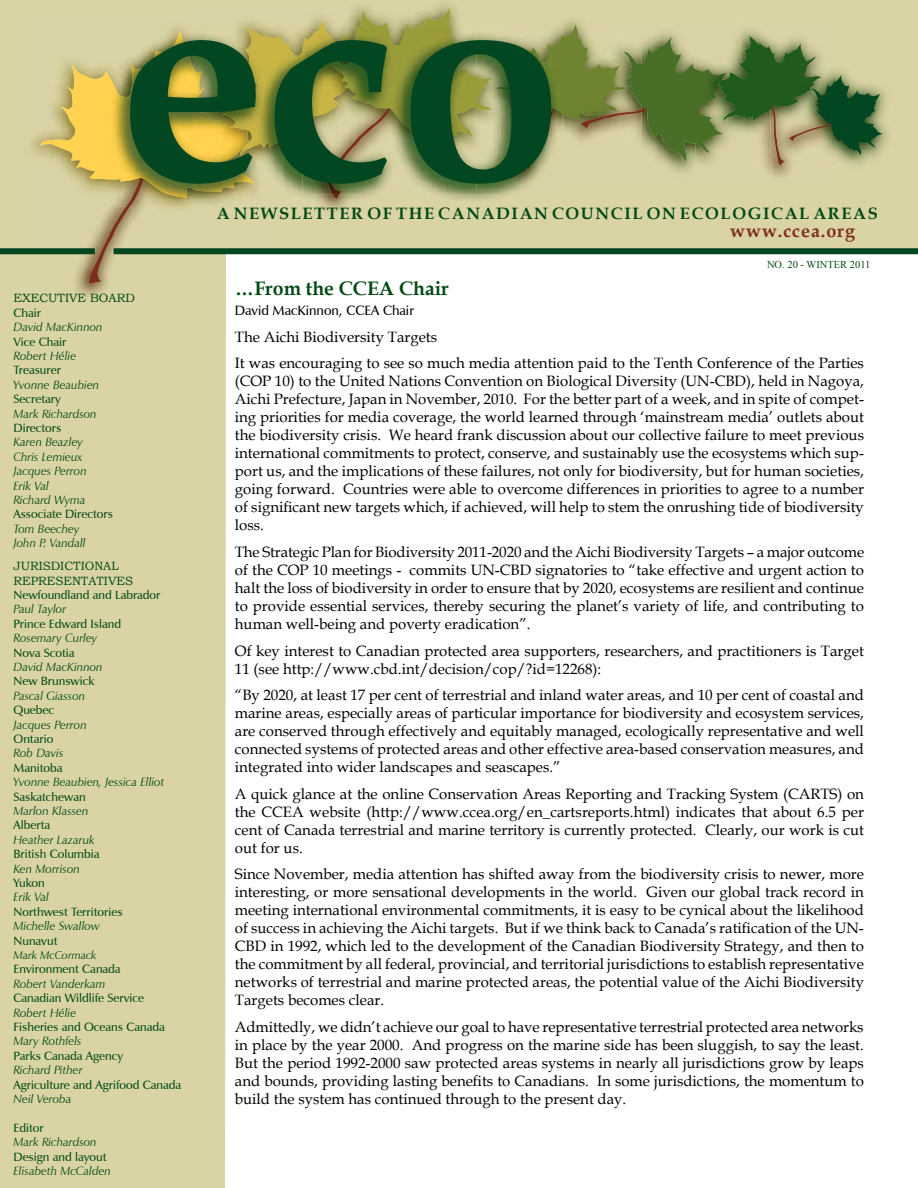
<style>
.page{position:relative;width:918px;height:1188px;background:#fff}
.page>*{position:absolute;margin:0;border:0;box-sizing:border-box;transform-origin:0 0}
.t1{font:700 19.5px "Book Antiqua";color:#004913}
.t2{font:700 18px "Book Antiqua";letter-spacing:.05em;color:#7e2e1e}
.t3{font:700 16.5px "Book Antiqua";letter-spacing:.1em;color:#004913}
.t4{font:15px/18px "Book Antiqua";color:#000;text-align:justify}
.t5{font:600 13.5px "Zapf Humanist 601 BT";color:#000}
.t6{font:italic 12px/14.4px "Zapf Humanist 601 BT";color:#004913}
.t7{font:600 12px "Zapf Humanist 601 BT";color:#004913}
.t8{font:12px/14.4px "Bookman Old Style";color:#004913}
.t9{font:italic 11.25px "Zapf Humanist 601 BT";color:#004913}
.t10{font:10.5px "Times New Roman";color:#004913}
</style>
<div class="page">
<div style="left:0;top:254px;width:226px;height:934px;background:#dad4a5"></div>
<div style="left:0;top:0;width:918px;height:254px;background:#dad4a5"></div>
<img style="left:21px;top:134px;width:205px;height:170px">
<img style="left:357px;top:6px;width:9px;height:2px">
<div style="left:114px;top:248px;width:804px;height:6px;background:#034622"></div>
<div style="left:0;top:248px;width:95px;height:6px;background:#034622"></div>
<svg style="left:40px;top:8px;width:843px;height:276px"></svg>
<p class="t8" style="left:14px;top:291px;width:123px">EXECUTIVE BOARD</p>
<p class="t7" style="left:14px;top:305px;width:29px">Chair</p>
<p class="t6" style="left:14px;top:320px;width:91px">David MacKinnon</p>
<p class="t7" style="left:14px;top:334px;width:54px">Vice Chair</p>
<p class="t6" style="left:14px;top:349px;width:64px">Robert Hélie</p>
<p class="t7" style="left:14px;top:363px;width:49px">Treasurer</p>
<p class="t6" style="left:14px;top:378px;width:87px">Yvonne Beaubien</p>
<p class="t7" style="left:14px;top:392px;width:49px">Secretary</p>
<p class="t6" style="left:14px;top:406px;width:85px">Mark Richardson</p>
<p class="t7" style="left:14px;top:420px;width:49px">Directors</p>
<p class="t6" style="left:14px;top:435px;width:75px">Karen Beazley<br>Chris Lemieux<br>Jacques Perron<br>Erik Val<br>Richard Wyma</p>
<p class="t7" style="left:14px;top:507px;width:101px">Associate Directors</p>
<p class="t6" style="left:14px;top:522px;width:74px">Tom Beechey<br>John P. Vandall</p>
<p class="t8" style="left:14px;top:559px;width:121px">JURISDICTIONAL<br>REPRESENTATIVES</p>
<p class="t7" style="left:14px;top:587px;width:149px">Newfoundland and Labrador</p>
<p class="t6" style="left:14px;top:602px;width:54px">Paul Taylor</p>
<p class="t7" style="left:14px;top:616px;width:109px">Prince Edward Island</p>
<p class="t6" style="left:14px;top:631px;width:85px">Rosemary Curley</p>
<p class="t7" style="left:14px;top:645px;width:63px">Nova Scotia</p>
<p class="t6" style="left:14px;top:660px;width:91px">David MacKinnon</p>
<p class="t7" style="left:14px;top:674px;width:82px">New Brunswick</p>
<p class="t6" style="left:14px;top:688px;width:73px">Pascal Giasson</p>
<p class="t7" style="left:14px;top:703px;width:42px">Quebec</p>
<p class="t6" style="left:14px;top:717px;width:75px">Jacques Perron</p>
<p class="t7" style="left:14px;top:731px;width:41px">Ontario</p>
<p class="t6" style="left:14px;top:746px;width:52px">Rob Davis</p>
<p class="t7" style="left:14px;top:760px;width:50px">Manitoba</p>
<p class="t6" style="left:14px;top:775px;width:152px">Yvonne Beaubien, Jessica Elliot</p>
<p class="t7" style="left:14px;top:789px;width:74px">Saskatchewan</p>
<p class="t6" style="left:14px;top:804px;width:77px">Marlon Klassen</p>
<p class="t7" style="left:14px;top:818px;width:38px">Alberta</p>
<p class="t6" style="left:14px;top:832px;width:83px">Heather Lazaruk</p>
<p class="t7" style="left:14px;top:847px;width:88px">British Columbia</p>
<p class="t6" style="left:14px;top:861px;width:68px">Ken Morrison</p>
<p class="t7" style="left:14px;top:875px;width:33px">Yukon</p>
<p class="t6" style="left:14px;top:890px;width:37px">Erik Val</p>
<p class="t7" style="left:14px;top:904px;width:111px">Northwest Territories</p>
<p class="t6" style="left:14px;top:919px;width:88px">Michelle Swallow</p>
<p class="t7" style="left:14px;top:933px;width:45px">Nunavut</p>
<p class="t9" style="left:14px;top:948px;width:85px">Mark McCormack</p>
<p class="t7" style="left:14px;top:962px;width:109px">Environment Canada</p>
<p class="t6" style="left:14px;top:976px;width:94px">Robert Vanderkam</p>
<p class="t7" style="left:14px;top:991px;width:132px">Canadian Wildlife Service</p>
<p class="t6" style="left:14px;top:1005px;width:64px">Robert Hélie</p>
<p class="t7" style="left:14px;top:1019px;width:153px">Fisheries and Oceans Canada</p>
<p class="t6" style="left:14px;top:1034px;width:70px">Mary Rothfels</p>
<p class="t7" style="left:14px;top:1048px;width:111px">Parks Canada Agency</p>
<p class="t6" style="left:14px;top:1063px;width:71px">Richard Pither</p>
<p class="t7" style="left:14px;top:1077px;width:169px">Agriculture and Agrifood Canada</p>
<p class="t6" style="left:14px;top:1092px;width:59px">Neil Veroba</p>
<p class="t7" style="left:14px;top:1120px;width:32px">Editor</p>
<p class="t6" style="left:14px;top:1135px;width:85px">Mark Richardson</p>
<p class="t7" style="left:14px;top:1149px;width:95px">Design and layout</p>
<p class="t6" style="left:14px;top:1164px;width:99px">Elisabeth McCalden</p>
<p class="t3" style="left:217px;top:202px;width:663px">A NEWSLETTER OF THE CANADIAN COUNCIL ON ECOLOGICAL AREAS</p>
<p class="t2" style="left:730px;top:218px;width:126px">www.ccea.org</p>
<p class="t10" style="left:767px;top:258px;width:105px">NO. 20 - WINTER 2011</p>
<h1 class="t1" style="left:235px;top:275px;width:215px">…From the CCEA Chair</h1>
<p class="t5" style="left:235px;top:302px;width:181px">David MacKinnon, CCEA Chair</p>
<p class="t4" style="left:235px;top:323px;width:631px;line-height:26.7px">The Aichi Biodiversity Targets<br>It was encouraging to see so much media attention paid to the Tenth Conference of the Parties</p>
<p class="t4" style="left:235px;top:372px;width:631px">(COP 10) to the United Nations Convention on Biological Diversity (UN-CBD), held in Nagoya, Aichi Prefecture, Japan in November, 2010. For the better part of a week, and in spite of compet&shy;ing priorities for media coverage, the world learned through ‘mainstream media’ outlets about the biodiversity crisis. We heard frank discussion about our collective failure to meet previous international commitments to protect, conserve, and sustainably use the ecosystems which sup&shy;port us, and the implications of these failures, not only for biodiversity, but for human societies, going forward. Countries were able to overcome differences in priorities to agree to a number of significant new targets which, if achieved, will help to stem the onrushing tide of biodiversity loss.</p>
<p class="t4" style="left:235px;top:542px;width:631px">The Strategic Plan for Biodiversity 2011-2020 and the Aichi Biodiversity Targets – a major outcome of the COP 10 meetings - commits UN-CBD signatories to “take effective and urgent action to halt the loss of biodiversity in order to ensure that by 2020, ecosystems are resilient and continue to provide essential services, thereby securing the planet’s variety of life, and contributing to human well-being and poverty eradication”.</p>
<p class="t4" style="left:235px;top:641px;width:631px">Of key interest to Canadian protected area supporters, researchers, and practitioners is Target<br>11 (see http://www.cbd.int/decision/cop/?id=12268):</p>
<p class="t4" style="left:235px;top:686px;width:631px">“By 2020, at least 17 per cent of terrestrial and inland water areas, and 10 per cent of coastal and marine areas, especially areas of particular importance for biodiversity and ecosystem services, are conserved through effectively and equitably managed, ecologically representative and well connected systems of protected areas and other effective area-based conservation measures, and integrated into wider landscapes and seascapes.”</p>
<p class="t4" style="left:235px;top:784px;width:631px">A quick glance at the online Conservation Areas Reporting and Tracking System (CARTS) on the CCEA website (http://www.ccea.org/en_cartsreports.html) indicates that about 6.5 per cent of Canada terrestrial and marine territory is currently protected. Clearly, our work is cut out for us.</p>
<p class="t4" style="left:235px;top:865px;width:631px">Since November, media attention has shifted away from the biodiversity crisis to newer, more interesting, or more sensational developments in the world. Given our global track record in meeting international environmental commitments, it is easy to be cynical about the likelihood of success in achieving the Aichi targets. But if we think back to Canada’s ratification of the UN-CBD in 1992, which led to the development of the Canadian Biodiversity Strategy, and then to the commitment by all federal, provincial, and territorial jurisdictions to establish representative networks of terrestrial and marine protected areas, the potential value of the Aichi Biodiversity Targets becomes clear.</p>
<p class="t4" style="left:235px;top:1018px;width:631px">Admittedly, we didn’t achieve our goal to have representative terrestrial protected area networks in place by the year 2000. And progress on the marine side has been sluggish, to say the least.<br>But the period 1992-2000 saw protected areas systems in nearly all jurisdictions grow by leaps and bounds, providing lasting benefits to Canadians. In some jurisdictions, the momentum to build the system has continued through to the present day.</p>
</div>
